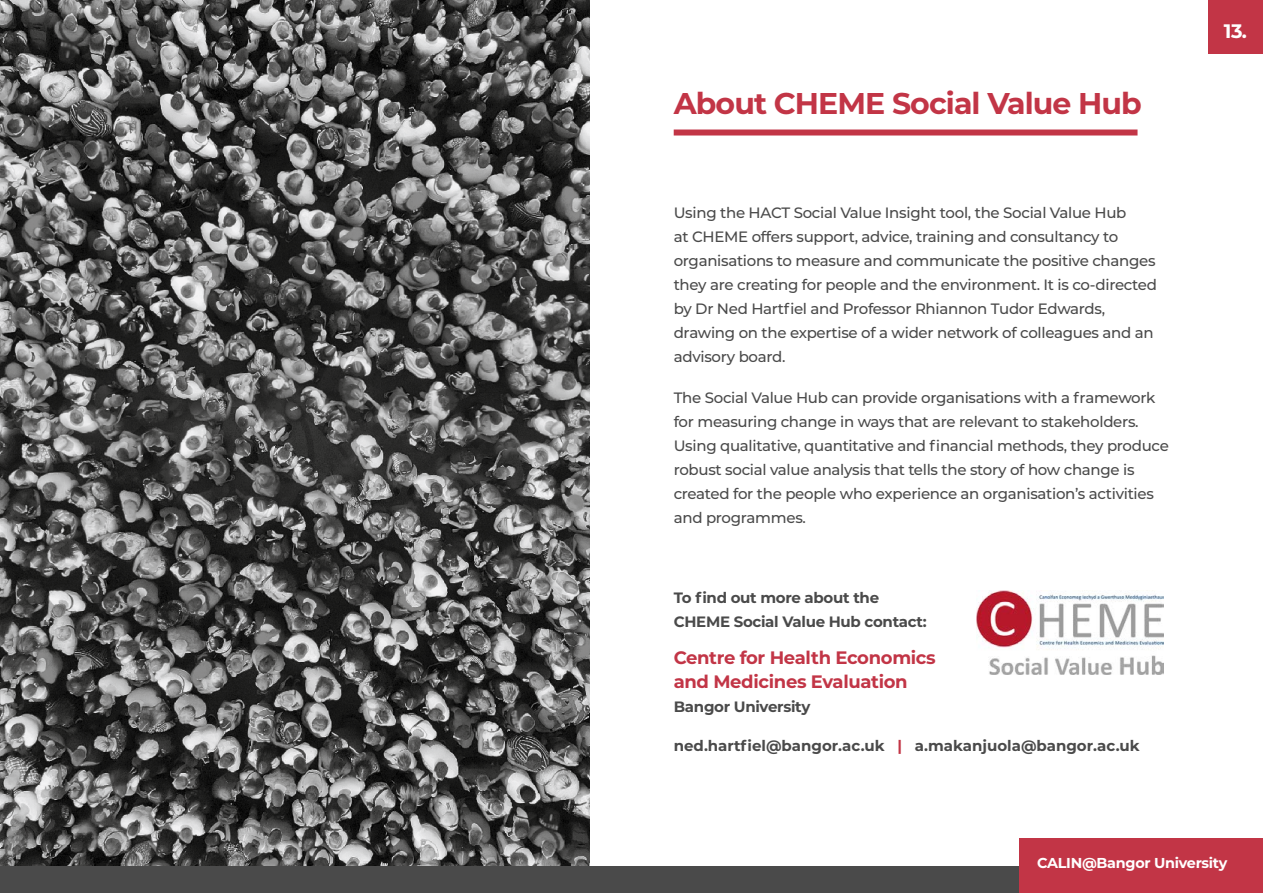
<style>
.page{position:relative;width:1263px;height:893px;background:#fff}
.page>*{position:absolute;margin:0;border:0;box-sizing:border-box;transform-origin:0 0}
.t1{font:700 30px "Montserrat";letter-spacing:-.03em;color:#c23546}
.t2{font:700 19.5px "Montserrat";color:#fff}
.Paragraph_Style_2{font:700 18px/24px "Montserrat";letter-spacing:-.02em;color:#c23546}
.main_body{font:500 15px/24px "Montserrat";letter-spacing:-.02em;color:#4a4a4a}
.main_body-2{font:700 15px/24px "Montserrat";letter-spacing:-.02em;color:#4a4a4a}
.Paragraph_Style_2-2{font:700 15px "Montserrat";color:#4a4a4a}
.t3{font:700 14.4px "Montserrat";letter-spacing:-.02em;color:#fff}
.s1{color:#c23546}
</style>
<div class="page">
<img style="left:0;top:0;width:590px;height:866px">
<div style="left:1208px;top:0;width:55px;height:54px;background:#c23546"></div>
<div style="left:0;top:866px;width:1263px;height:27px;background:#4a4a4a"></div>
<div style="left:1019px;top:838px;width:244px;height:55px;background:#c23546"></div>
<div style="left:674px;top:130px;width:463px;height:6px;background:#c23546"></div>
<img style="left:976px;top:590px;width:187px;height:84px">
<p class="t1" style="left:674px;top:82px;width:470px">About CHEME Social Value Hub</p>
<p class="main_body" style="left:674px;top:200px;width:485px">Using the HACT Social Value Insight tool, the Social Value Hub<br>at CHEME offers support, advice, training and consultancy to organisations to measure and communicate the positive changes they are creating for people and the environment. It is co-directed by Dr Ned Hartfiel and Professor Rhiannon Tudor Edwards, drawing on the expertise of a wider network of colleagues and an advisory board.</p>
<p class="main_body" style="left:674px;top:385px;width:497px">The Social Value Hub can provide organisations with a framework for measuring change in ways that are relevant to stakeholders.<br>Using qualitative, quantitative and financial methods, they produce robust social value analysis that tells the story of how change is created for the people who experience an organisation’s activities and programmes.</p>
<p class="main_body-2" style="left:674px;top:585px;width:255px">To find out more about the<br>CHEME Social Value Hub contact:</p>
<h1 class="Paragraph_Style_2" style="left:674px;top:644px;width:264px">Centre for Health Economics and Medicines Evaluation</h1>
<p class="main_body-2" style="left:674px;top:694px;width:138px">Bangor University</p>
<h1 class="Paragraph_Style_2-2" style="left:674px;top:734px;width:467px">ned.hartfiel@bangor.ac.uk <span class="s1">|</span> a.makanjuola@bangor.ac.uk</h1>
<h2 class="t2" style="left:1224px;top:17px;width:25px">13.</h2>
<p class="t3" style="left:1037px;top:852px;width:192px">CALIN@Bangor University</p>
</div>
